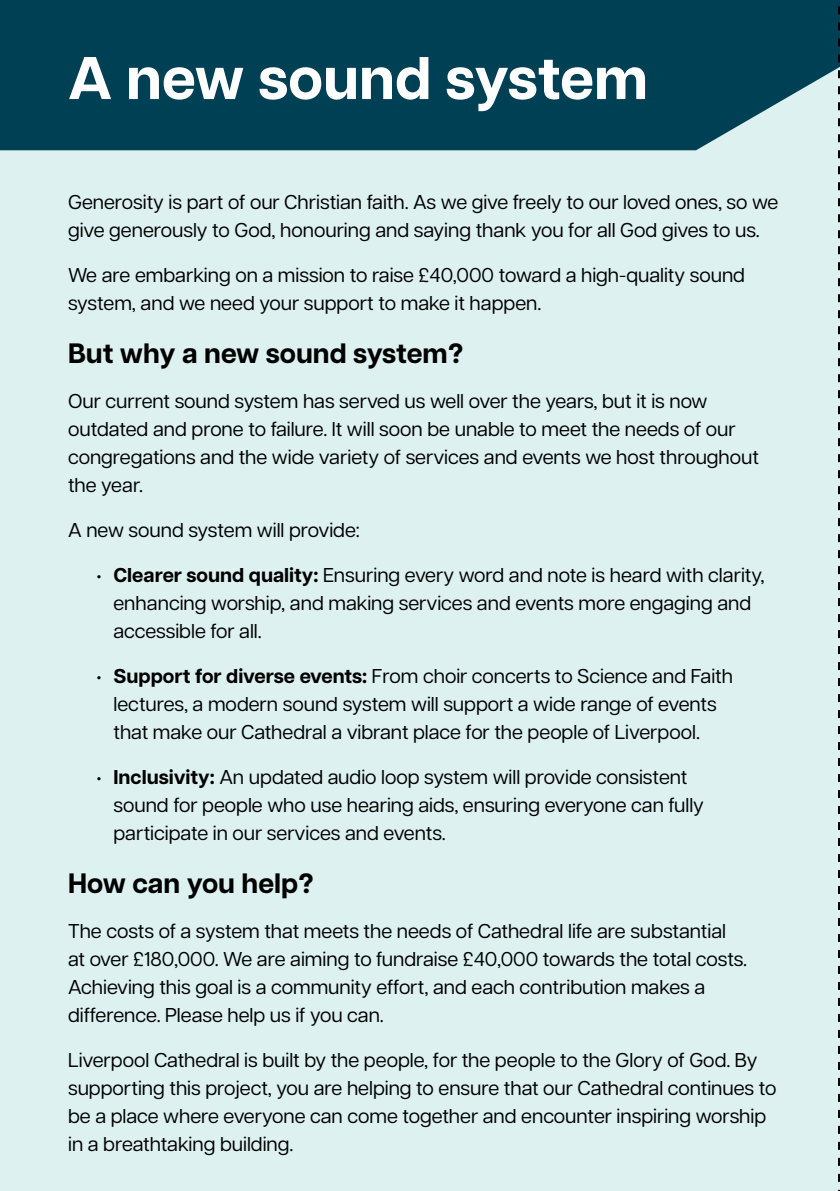
<style>
.page{position:relative;width:840px;height:1191px;background:#fff}
.page>*{position:absolute;margin:0;border:0;box-sizing:border-box;transform-origin:0 0}
.t1{font:700 60px "Articulat CF";color:#fff}
.t2{font:700 28px "Articulat CF";color:#000}
.t3{font:20px/28px "Articulat CF";color:#000}
.s1{font-weight:700}
</style>
<div class="page">
<div style="left:0;top:0;width:839px;height:1191px;background:#ddf1f1"></div>
<div style="left:0;top:0;width:837px;height:150px;background:#004054"></div>
<svg style="left:837px;top:0;width:2px;height:1191px"></svg>
<h1 class="t1" style="left:68px;top:34px;width:581px">A new sound system</h1>
<p class="t3" style="left:68px;top:186px;width:711px">Generosity is part of our Christian faith. As we give freely to our loved ones, so we give generously to God, honouring and saying thank you for all God gives to us.</p>
<p class="t3" style="left:68px;top:259px;width:678px">We are embarking on a mission to raise £40,000 toward a high-quality sound system, and we need your support to make it happen.</p>
<h2 class="t2" style="left:68px;top:332px;width:397px">But why a new sound system?</h2>
<p class="t3" style="left:68px;top:385px;width:692px">Our current sound system has served us well over the years, but it is now outdated and prone to failure. It will soon be unable to meet the needs of our congregations and the wide variety of services and events we host throughout the year.</p>
<p class="t3" style="left:68px;top:514px;width:293px">A new sound system will provide:</p>
<p class="t3" style="left:113px;top:559px;width:652px;text-indent:-17px">• <span class="s1">Clearer sound quality:</span> Ensuring every word and note is heard with clarity, enhancing worship, and making services and events more engaging and accessible for all.</p>
<p class="t3" style="left:113px;top:660px;width:620px;text-indent:-17px">• <span class="s1">Support for diverse events:</span> From choir concerts to Science and Faith lectures, a modern sound system will support a wide range of events that make our Cathedral a vibrant place for the people of Liverpool.</p>
<p class="t3" style="left:113px;top:761px;width:591px;text-indent:-17px">• <span class="s1">Inclusivity:</span> An updated audio loop system will provide consistent sound for people who use hearing aids, ensuring everyone can fully participate in our services and events.</p>
<h2 class="t2" style="left:68px;top:862px;width:247px">How can you help?</h2>
<p class="t3" style="left:68px;top:916px;width:680px">The costs of a system that meets the needs of Cathedral life are substantial at over £180,000. We are aiming to fundraise £40,000 towards the total costs.<br>Achieving this goal is a community effort, and each contribution makes a difference. Please help us if you can.</p>
<p class="t3" style="left:68px;top:1045px;width:709px">Liverpool Cathedral is built by the people, for the people to the Glory of God. By supporting this project, you are helping to ensure that our Cathedral continues to be a place where everyone can come together and encounter inspiring worship in a breathtaking building.</p>
</div>
